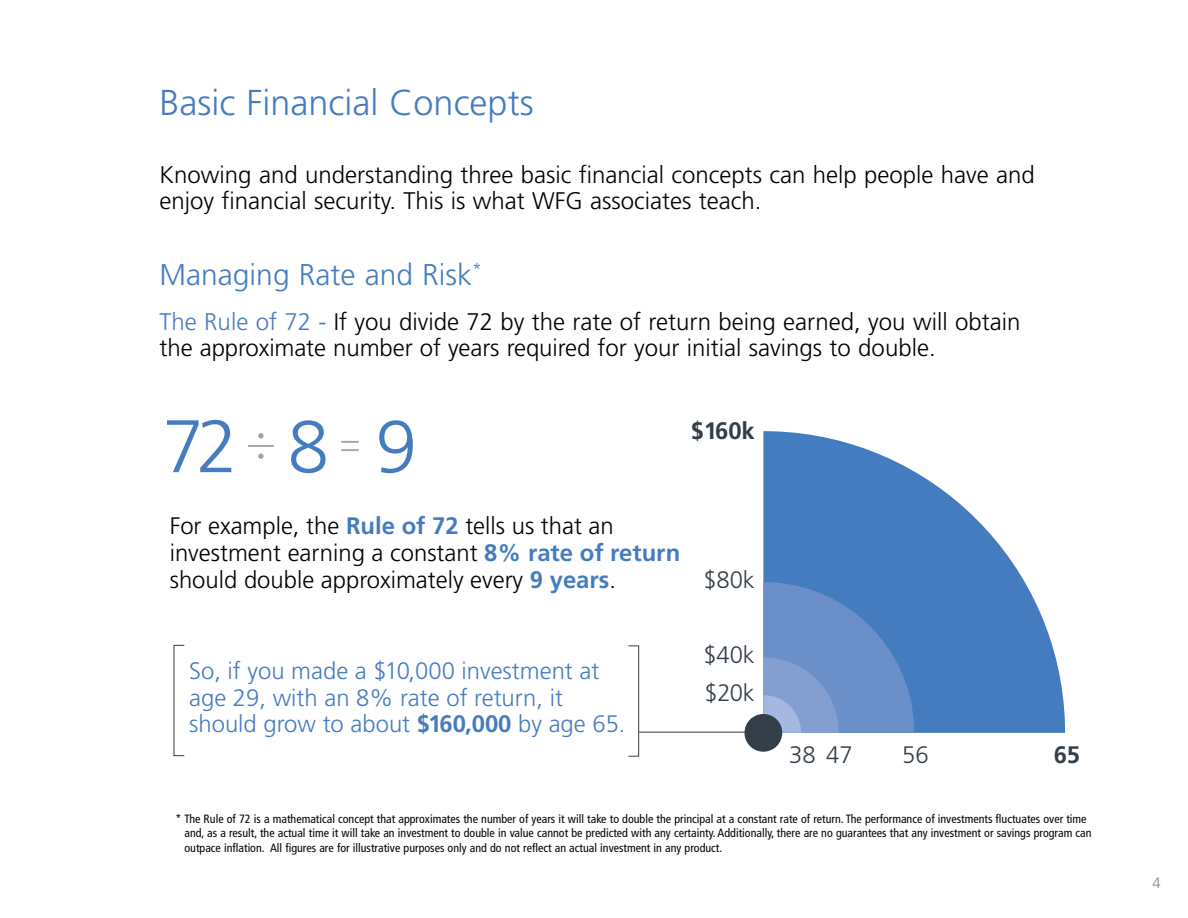
<style>
.page{position:relative;width:1188px;height:918px;background:#fff}
.page>*{position:absolute;margin:0;border:0;box-sizing:border-box;transform-origin:0 0}
.t1{font:300 36px "Frutiger";color:#467cbf}
.t2{font:300 30px "Frutiger";color:#467cbf}
.t3{font:300 24px/25.5px "Frutiger";color:#000}
.t4{font:300 23.85px/26.8px "Frutiger";color:#000}
.t5{font:300 23.85px/26.8px "Frutiger";color:#457cbf}
.t6{font:300 23.85px "Frutiger";color:#343e48}
.t7{font:700 23.85px "Frutiger";color:#343e48}
.t8{font:300 15px "Frutiger";color:#84858c}
.t9{font:condensed 12px/14.4px "Frutiger";color:#000}
.s1{color:#467cbf}
.s2{font-weight:700;color:#457cbf}
.s3{font-weight:700}
</style>
<div class="page">
<div style="left:628px;top:645px;width:11px;height:112px;border:1px solid #343e48"></div>
<svg style="left:167px;top:420px;width:64px;height:52px"></svg>
<svg style="left:379px;top:420px;width:34px;height:53px"></svg>
<svg style="left:291px;top:420px;width:35px;height:53px"></svg>
<hr style="left:248px;top:445px;width:26px;height:2px;background:#a2a2a7">
<svg style="left:258px;top:433px;width:6px;height:5px"></svg>
<svg style="left:258px;top:453px;width:6px;height:6px"></svg>
<svg style="left:341px;top:449px;width:18px;height:2px"></svg>
<svg style="left:341px;top:441px;width:18px;height:2px"></svg>
<svg style="left:763px;top:431px;width:302px;height:302px;fill:#457cbf"></svg>
<hr style="left:639px;top:732px;width:114px;height:1px;background:#343e48">
<svg style="left:745px;top:582px;width:169px;height:170px"></svg>
<h1 class="t1" style="left:160px;top:82px;width:376px">Basic Financial Concepts</h1>
<h3 class="t3" style="left:160px;top:162px;width:877px">Knowing and understanding three basic financial concepts can help people have and enjoy financial security. This is what WFG associates teach.</h3>
<h2 class="t2" style="left:160px;top:258px;width:324px">Managing Rate and Risk<sup>*</sup></h2>
<h3 class="t3" style="left:160px;top:309px;width:862px"><span class="s1">The Rule of 72 -</span> If you divide 72 by the rate of return being earned, you will obtain the approximate number of years required for your initial savings to double.</h3>
<h3 class="t7" style="left:691px;top:417px;width:65px">$160k</h3>
<h3 class="t4" style="left:170px;top:513px;width:512px">For example, the <span class="s2">Rule of 72</span> tells us that an investment earning a constant <span class="s2">8% rate of return </span>should double approximately every <span class="s2">9 years</span>.</h3>
<h3 class="t5" style="left:189px;top:657px;width:438px">So, if you made a $10,000 investment at age 29, with an 8% rate of return, it should grow to about <span class="s3">$160,000</span> by age 65.</h3>
<h3 class="t6" style="left:704px;top:566px;width:53px">$80k</h3>
<h3 class="t6" style="left:704px;top:641px;width:53px">$40k</h3>
<h3 class="t6" style="left:705px;top:679px;width:52px">$20k</h3>
<h3 class="t6" style="left:789px;top:741px;width:65px">38 47</h3>
<h3 class="t6" style="left:902px;top:741px;width:28px">56</h3>
<h3 class="t7" style="left:1054px;top:740px;width:28px">65</h3>
<p class="t9" style="left:184px;top:812px;width:909px;text-indent:-9px">* The Rule of 72 is a mathematical concept that approximates the number of years it will take to double the principal at a constant rate of return. The performance of investments fluctuates over time and, as a result, the actual time it will take an investment to double in value cannot be predicted with any certainty. Additionally, there are no guarantees that any investment or savings program can outpace inflation. All figures are for illustrative purposes only and do not reflect an actual investment in any product.</p>
<p class="t8" style="left:1153px;top:874px;width:10px">4</p>
</div>
